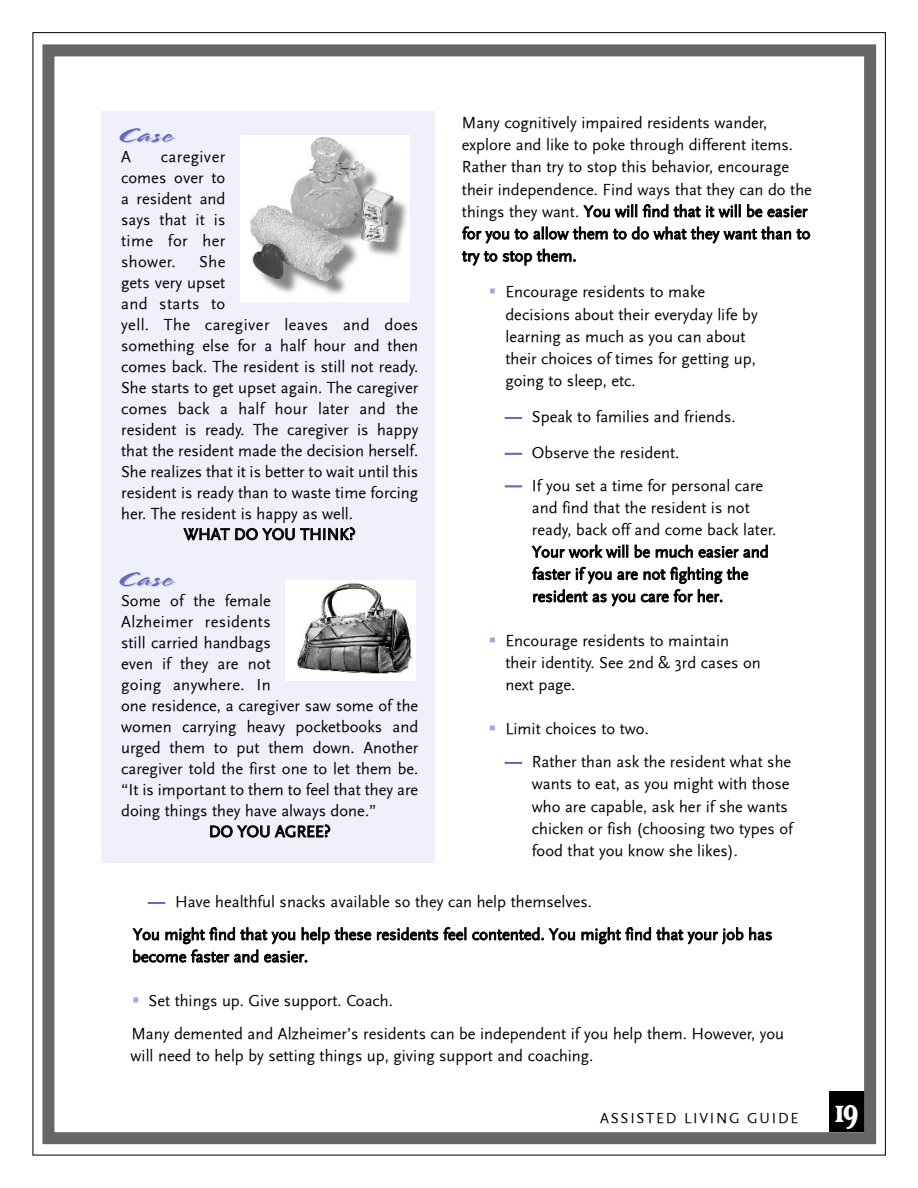
<style>
.page{position:relative;width:918px;height:1188px;background:#fff}
.page>*{position:absolute;margin:0;border:0;box-sizing:border-box;transform-origin:0 0}
.t1{font:800 39px "Matrix";color:#fff;scale:.77 1}
.t2{font:21px "Spring";letter-spacing:.05em;color:#6367cb;scale:1.5 1}
.t3{font:16.5px/22.2px "Scala Sans";color:#000}
.t4{font:16.5px "Scala Sans";letter-spacing:.025em;color:#000}
.t5{font:15px "Scala Sans";letter-spacing:.115em;color:#000}
.s1{color:#6367cb}
</style>
<div class="page">
<div style="left:829px;top:1092px;width:35px;height:40px;background:#000"></div>
<div style="left:42px;top:44px;width:834px;height:1100px;border:12px solid #666"></div>
<div style="left:102px;top:111px;width:333px;height:752px;background:#eff0fa"></div>
<div style="left:240px;top:135px;width:170px;height:167px;background:#fff"></div>
<img style="left:250px;top:137px;width:157px;height:158px">
<div style="left:286px;top:580px;width:130px;height:100px;background:#fff"></div>
<img style="left:298px;top:584px;width:114px;height:89px">
<p class="t2" style="left:117px;top:126px;width:39px">Case</p>
<p class="t3" style="left:121px;top:146px;width:11px">A</p>
<p class="t3" style="left:121px;top:146px;width:106px;line-height:21px;text-align:justify;text-indent:40px">caregiver comes over to a resident and says that it is time for her shower.</p>
<p class="t3" style="left:199px;top:251px;width:28px">She</p>
<p class="t3" style="left:121px;top:272px;width:106px">gets very upset</p>
<p class="t4" style="left:121px;top:294px;width:106px">and starts to</p>
<p class="t4" style="left:121px;top:315px;width:299px">yell. The caregiver leaves and does</p>
<p class="t3" style="left:121px;top:335px;width:299px">something else for a half hour and then</p>
<p class="t3" style="left:121px;top:356px;width:299px">comes back. The resident is still not ready.</p>
<p class="t3" style="left:121px;top:377px;width:299px">She starts to get upset again. The caregiver</p>
<p class="t3" style="left:121px;top:398px;width:299px">comes back a half hour later and the</p>
<p class="t3" style="left:121px;top:419px;width:299px">resident is ready. The caregiver is happy</p>
<p class="t3" style="left:121px;top:440px;width:299px">that the resident made the decision herself.</p>
<p class="t3" style="left:121px;top:461px;width:299px">She realizes that it is better to wait until this</p>
<p class="t3" style="left:121px;top:482px;width:299px">resident is ready than to waste time forcing</p>
<p class="t3" style="left:121px;top:503px;width:233px">her. The resident is happy as well.</p>
<p class="t3" style="left:184px;top:523px;width:173px">WHAT DO YOU THINK?</p>
<p class="t2" style="left:117px;top:570px;width:39px">Case</p>
<p class="t3" style="left:121px;top:590px;width:151px">Some of the female</p>
<p class="t4" style="left:121px;top:613px;width:151px">Alzheimer residents</p>
<p class="t3" style="left:121px;top:632px;width:151px">still carried handbags</p>
<p class="t3" style="left:121px;top:653px;width:151px">even if they are not</p>
<p class="t4" style="left:121px;top:676px;width:151px">going anywhere. In</p>
<p class="t3" style="left:121px;top:695px;width:299px">one residence, a caregiver saw some of the</p>
<p class="t3" style="left:121px;top:716px;width:299px">women carrying heavy pocketbooks and</p>
<p class="t3" style="left:121px;top:737px;width:299px">urged them to put them down. Another</p>
<p class="t3" style="left:121px;top:758px;width:299px">caregiver told the first one to let them be.</p>
<p class="t3" style="left:121px;top:779px;width:299px">“It is important to them to feel that they are</p>
<p class="t3" style="left:121px;top:800px;width:257px">doing things they have always done.”</p>
<p class="t3" style="left:209px;top:821px;width:123px">DO YOU AGREE?</p>
<p class="t3" style="left:462px;top:112px;width:352px">Many cognitively impaired residents wander, explore and like to poke through different items.<br>Rather than try to stop this behavior, encourage their independence. Find ways that they can do the things they want. You will find that it will be easier for you to allow them to do what they want than to try to stop them.</p>
<p class="t3" style="left:505px;top:281px;width:254px">Encourage residents to make decisions about their everyday life by learning as much as you can about their choices of times for getting up, going to sleep, etc.</p>
<p class="t3" style="left:505px;top:406px;width:232px"><span class="s1">—</span> Speak to families and friends.</p>
<p class="t3" style="left:505px;top:442px;width:176px"><span class="s1">—</span> Observe the resident.</p>
<p class="t3" style="left:532px;top:474px;width:246px;text-indent:-27px"><span class="s1">—</span> If you set a time for personal care and find that the resident is not ready, back off and come back later.<br>Your work will be much easier and faster if you are not fighting the resident as you care for her.</p>
<p class="t3" style="left:505px;top:630px;width:257px">Encourage residents to maintain their identity. See 2nd &amp; 3rd cases on next page.</p>
<p class="t3" style="left:505px;top:718px;width:145px">Limit choices to two.</p>
<p class="t3" style="left:532px;top:751px;width:263px;text-indent:-27px"><span class="s1">—</span> Rather than ask the resident what she wants to eat, as you might with those who are capable, ask her if she wants chicken or fish (choosing two types of food that you know she likes).</p>
<p class="t3" style="left:133px;top:886px;width:641px;line-height:32.5px;text-indent:15px"><span class="s1">—</span> Have healthful snacks available so they can help themselves.<br>You might find that you help these residents feel contented. You might find that your job has</p>
<p class="t3" style="left:132px;top:946px;width:177px">become faster and easier.</p>
<p class="t3" style="left:131px;top:985px;width:654px;line-height:32.7px;text-indent:17px">Set things up. Give support. Coach.<br>Many demented and Alzheimer’s residents can be independent if you help them. However, you</p>
<p class="t3" style="left:131px;top:1045px;width:464px">will need to help by setting things up, giving support and coaching.</p>
<p class="t5" style="left:600px;top:1110px;width:200px">ASSISTED LIVING GUIDE</p>
<h1 class="t1" style="left:835px;top:1086px;width:33px">19</h1>
</div>
